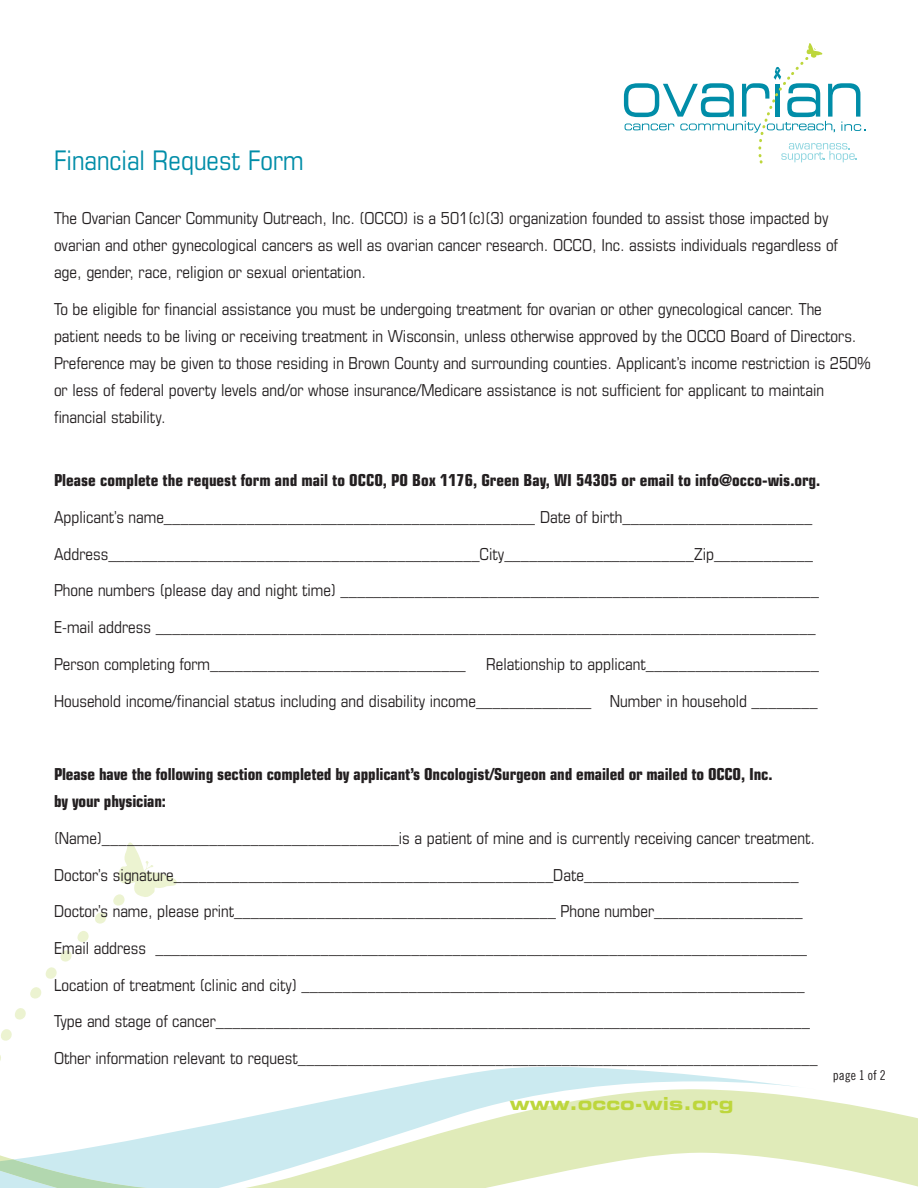
<style>
.page{position:relative;width:918px;height:1188px;background:#fff}
.page>*{position:absolute;margin:0;border:0;box-sizing:border-box;transform-origin:0 0}
.t1{font:condensed 27px "Eurostile";color:#008da8}
.t2{font:18px "Eurostile Bold Extended Two";color:#bdd63c}
.t3{font:condensed 16.5px/27px "Eurostile";color:#231f20}
.t4{font:700 condensed 16.5px/27px "Eurostile";letter-spacing:-.01em;color:#231f20}
.t5{font:13.5px "Trade Gothic Cond Eighteen";color:#231f20}
</style>
<div class="page">
<svg style="left:95px;top:912px;width:11px;height:12px"></svg>
<svg style="left:77px;top:931px;width:12px;height:11px"></svg>
<svg style="left:1px;top:1029px;width:11px;height:12px"></svg>
<svg style="left:113px;top:842px;width:64px;height:64px"></svg>
<svg style="left:46px;top:950px;width:26px;height:29px"></svg>
<svg style="left:30px;top:987px;width:11px;height:12px"></svg>
<svg style="left:15px;top:1008px;width:11px;height:12px"></svg>
<svg style="left:624px;top:43px;width:242px;height:121px"></svg>
<svg style="left:816px;top:1099px;width:102px;height:88px;fill:#e0ebb9"></svg>
<svg style="left:0;top:1067px;width:816px;height:121px"></svg>
<svg style="left:0;top:1159px;width:207px;height:29px;background:#c5e5df"></svg>
<p class="t1" style="left:54px;top:144px;width:251px">Financial Request Form</p>
<p class="t3" style="left:54px;top:204px;width:785px">The Ovarian Cancer Community Outreach, Inc. (OCCO) is a 501(c)(3) organization founded to assist those impacted by ovarian and other gynecological cancers as well as ovarian cancer research. OCCO, Inc. assists individuals regardless of age, gender, race, religion or sexual orientation.</p>
<p class="t3" style="left:54px;top:295px;width:818px">To be eligible for financial assistance you must be undergoing treatment for ovarian or other gynecological cancer. The patient needs to be living or receiving treatment in Wisconsin, unless otherwise approved by the OCCO Board of Directors.<br>Preference may be given to those residing in Brown County and surrounding counties. Applicant’s income restriction is 250% or less of federal poverty levels and/or whose insurance/Medicare assistance is not sufficient for applicant to maintain financial stability.</p>
<p class="t4" style="left:54px;top:467px;width:768px">Please complete the request form and mail to OCCO, PO Box 1176, Green Bay, WI 54305 or email to info@occo-wis.org.</p>
<p class="t3" style="left:54px;top:503px;width:760px">Applicant’s name_____________________________________________ Date of birth_______________________</p>
<p class="t3" style="left:54px;top:540px;width:761px">Address_____________________________________________City_______________________Zip____________</p>
<p class="t3" style="left:54px;top:577px;width:767px">Phone numbers (please day and night time) __________________________________________________________</p>
<p class="t3" style="left:54px;top:614px;width:763px">E-mail address ________________________________________________________________________________</p>
<p class="t3" style="left:54px;top:650px;width:767px">Person completing form_______________________________ Relationship to applicant_____________________</p>
<p class="t3" style="left:54px;top:687px;width:765px">Household income/financial status including and disability income______________ Number in household ________</p>
<p class="t4" style="left:54px;top:761px;width:720px">Please have the following section completed by applicant’s Oncologist/Surgeon and emailed or mailed to OCCO, Inc. by your physician:</p>
<p class="t3" style="left:54px;top:824px;width:763px">(Name)____________________________________is a patient of mine and is currently receiving cancer treatment.</p>
<p class="t3" style="left:54px;top:861px;width:746px">Doctor’s signature______________________________________________Date__________________________</p>
<p class="t3" style="left:54px;top:898px;width:750px">Doctor’s name, please print_______________________________________ Phone number__________________</p>
<p class="t3" style="left:54px;top:934px;width:755px">Email address _______________________________________________________________________________</p>
<p class="t3" style="left:54px;top:971px;width:752px">Location of treatment (clinic and city) _____________________________________________________________</p>
<p class="t3" style="left:54px;top:1008px;width:757px">Type and stage of cancer________________________________________________________________________</p>
<p class="t3" style="left:54px;top:1044px;width:765px">Other information relevant to request_______________________________________________________________</p>
<p class="t2" style="left:510px;top:1091px;width:225px">www.occo-wis.org</p>
<p class="t5" style="left:833px;top:1067px;width:55px">page 1 of 2</p>
</div>
